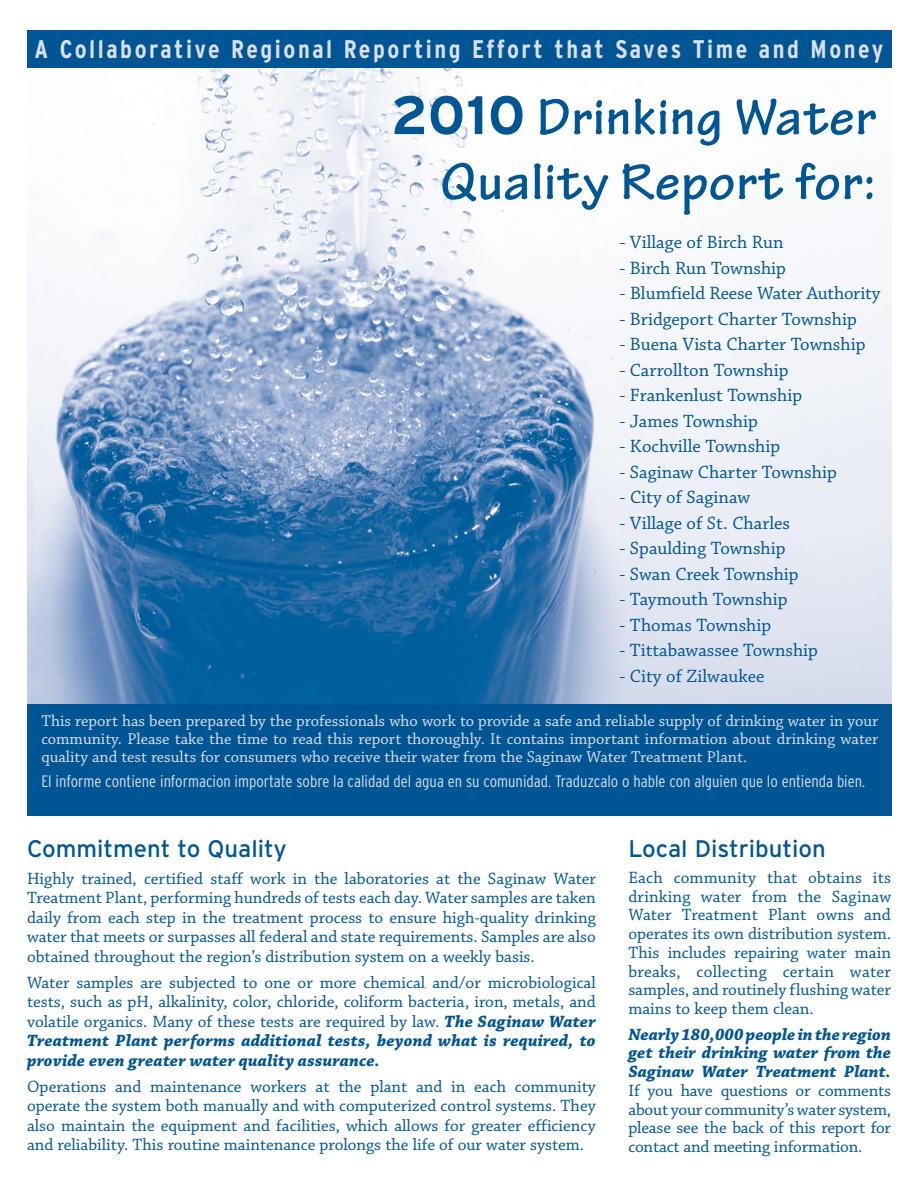
<style>
.page{position:relative;width:918px;height:1188px;background:#fff}
.page>*{position:absolute;margin:0;border:0;box-sizing:border-box;transform-origin:0 0}
.t1{font:700 54px/64.8px "Tekton Pro";letter-spacing:.02em;color:#005595;text-align:right}
.t2{font:700 condensed 25.5px "Interstate";letter-spacing:.1em;color:#dbe0ee}
.t3{font:24px "Interstate";color:#005595}
.t4{font:18.75px "Chaparral Pro";color:#005595}
.t5{font:17.25px/19.5px "Chaparral Pro";color:#005595;text-align:justify}
.t6{font:italic 700 17.25px/18.8px "Chaparral Pro";color:#005595;text-align:justify}
.t7{font:16.5px/18px "Chaparral Pro";color:#dbe0ee;text-align:justify}
.t8{font:300 condensed 16.5px "Interstate";color:#dbe0ee}
.s1{font-family:"Interstate"}
.s2{font-weight:700;font-style:italic}
</style>
<div class="page">
<img style="left:27px;top:68px;width:864px;height:637px">
<div style="left:27px;top:30px;width:864px;height:38px;background:#005595"></div>
<div style="left:27px;top:705px;width:864px;height:111px;background:#005595"></div>
<h2 class="t2" style="left:35px;top:39px;width:850px">A Collaborative Regional Reporting Effort that Saves Time and Money</h2>
<h1 class="t1" style="left:391px;top:83px;width:486px"><span class="s1">2010</span> Drinking Water<br>Quality Report for:</h1>
<p class="t4" style="left:620px;top:235px;width:166px">- Village of Birch Run</p>
<p class="t4" style="left:620px;top:260px;width:168px">- Birch Run Township</p>
<p class="t4" style="left:620px;top:286px;width:263px">- Blumfield Reese Water Authority</p>
<p class="t4" style="left:620px;top:311px;width:239px">- Bridgeport Charter Township</p>
<p class="t4" style="left:620px;top:337px;width:247px">- Buena Vista Charter Township</p>
<p class="t4" style="left:620px;top:362px;width:171px">- Carrollton Township</p>
<p class="t4" style="left:620px;top:388px;width:184px">- Frankenlust Township</p>
<p class="t4" style="left:620px;top:413px;width:140px">- James Township</p>
<p class="t4" style="left:620px;top:439px;width:162px">- Kochville Township</p>
<p class="t4" style="left:620px;top:464px;width:219px">- Saginaw Charter Township</p>
<p class="t4" style="left:620px;top:490px;width:132px">- City of Saginaw</p>
<p class="t4" style="left:620px;top:515px;width:172px">- Village of St. Charles</p>
<p class="t4" style="left:620px;top:541px;width:168px">- Spaulding Township</p>
<p class="t4" style="left:620px;top:566px;width:181px">- Swan Creek Township</p>
<p class="t4" style="left:620px;top:592px;width:170px">- Taymouth Township</p>
<p class="t4" style="left:620px;top:617px;width:153px">- Thomas Township</p>
<p class="t4" style="left:620px;top:643px;width:200px">- Tittabawassee Township</p>
<p class="t4" style="left:620px;top:668px;width:147px">- City of Zilwaukee</p>
<p class="t7" style="left:41px;top:714px;width:839px">This report has been prepared by the professionals who work to provide a safe and reliable supply of drinking water in your community. Please take the time to read this report thoroughly. It contains important information about drinking water quality and test results for consumers who receive their water from the Saginaw Water Treatment Plant.</p>
<p class="t8" style="left:41px;top:775px;width:825px">El informe contiene informacion importate sobre la calidad del agua en su comunidad. Traduzcalo o hable con alguien que lo entienda bien.</p>
<h3 class="t3" style="left:27px;top:840px;width:261px">Commitment to Quality</h3>
<p class="t5" style="left:27px;top:870px;width:570px">Highly trained, certified staff work in the laboratories at the Saginaw Water Treatment Plant, performing hundreds of tests each day. Water samples are taken daily from each step in the treatment process to ensure high-quality drinking water that meets or surpasses all federal and state requirements. Samples are also obtained throughout the region’s distribution system on a weekly basis.</p>
<p class="t5" style="left:27px;top:974px;width:570px">Water samples are subjected to one or more chemical and/or microbiological tests, such as pH, alkalinity, color, chloride, coliform bacteria, iron, metals, and volatile organics. Many of these tests are required by law. <span class="s2">The Saginaw Water Treatment Plant performs additional tests, beyond what is required, to provide even greater water quality assurance.</span></p>
<p class="t5" style="left:27px;top:1078px;width:570px">Operations and maintenance workers at the plant and in each community operate the system both manually and with computerized control systems. They also maintain the equipment and facilities, which allows for greater efficiency and reliability. This routine maintenance prolongs the life of our water system.</p>
<h3 class="t3" style="left:628px;top:840px;width:199px">Local Distribution</h3>
<p class="t5" style="left:628px;top:869px;width:264px;line-height:18.8px">Each community that obtains its drinking water from the Saginaw Water Treatment Plant owns and operates its own distribution system.<br>This includes repairing water main breaks, collecting certain water samples, and routinely flushing water mains to keep them clean.</p>
<p class="t6" style="left:628px;top:1026px;width:264px">Nearly 180,000 people in the region get their drinking water from the Saginaw Water Treatment Plant.</p>
<p class="t5" style="left:628px;top:1082px;width:264px;line-height:18.8px">If you have questions or comments about your community’s water system, please see the back of this report for contact and meeting information.</p>
</div>
